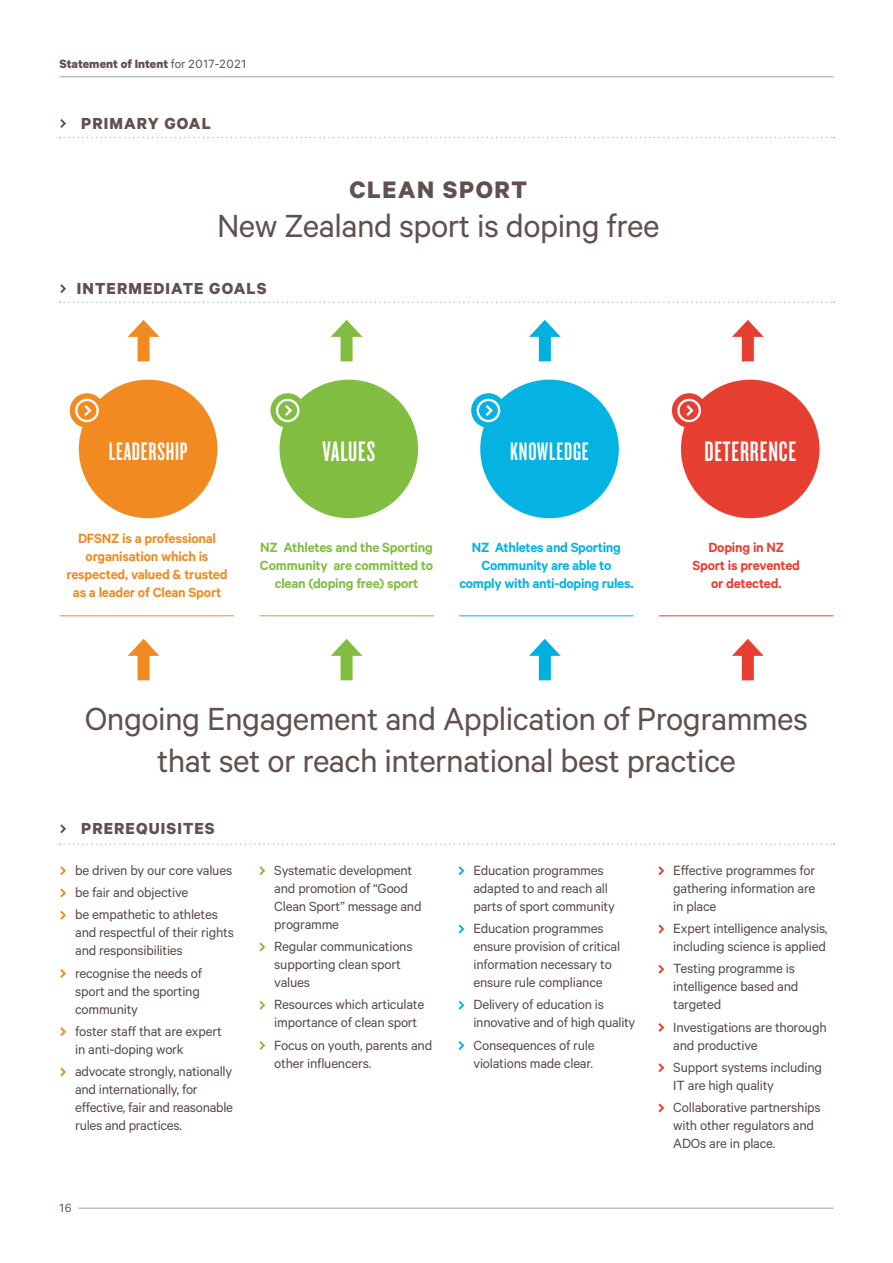
<style>
.page{position:relative;width:893px;height:1263px;background:#fff}
.page>*{position:absolute;margin:0;border:0;box-sizing:border-box;transform-origin:0 0}
.t1{font:36px/42px "Calibre";letter-spacing:-.015em;color:#61514e;text-align:center}
.t2{font:29.25px "Knockout HTF47 Bantamweight";letter-spacing:.03em;color:#fff}
.t3{font:700 26.85px "Calibre";letter-spacing:.06em;color:#61514e}
.t4{font:26.25px "Knockout HTF47 Bantamweight";letter-spacing:.03em;color:#fff}
.t5{font:700 18px "Calibre";letter-spacing:.06em;color:#61514e}
.t6{font:15px/18px "Calibre";letter-spacing:-.015em;color:#594a46}
.t7{font:600 15px/18px "Calibre";letter-spacing:-.015em;color:#f18a21;text-align:center}
.t8{font:600 15px/18px "Calibre";letter-spacing:-.015em;color:#81bd41;text-align:center}
.t9{font:600 15px/18px "Calibre";letter-spacing:-.02em;color:#04b3e2;text-align:center}
.t10{font:600 15px/18px "Calibre";letter-spacing:-.015em;color:#e63e30;text-align:center}
.t11{font:700 13.5px "Calibre";color:#61514e}
.t12{font:13.5px "Calibre";color:#61514e}
.s1{font-weight:400}
</style>
<div class="page">
<svg style="left:60px;top:119px;width:6px;height:9px"></svg>
<svg style="left:60px;top:284px;width:6px;height:9px"></svg>
<svg style="left:60px;top:824px;width:6px;height:9px"></svg>
<svg style="left:60px;top:866px;width:6px;height:9px"></svg>
<svg style="left:60px;top:888px;width:6px;height:9px"></svg>
<svg style="left:60px;top:911px;width:6px;height:9px"></svg>
<svg style="left:60px;top:969px;width:6px;height:9px"></svg>
<svg style="left:60px;top:1027px;width:6px;height:9px"></svg>
<svg style="left:60px;top:1067px;width:6px;height:9px"></svg>
<svg style="left:259px;top:866px;width:6px;height:9px"></svg>
<svg style="left:259px;top:942px;width:6px;height:9px"></svg>
<svg style="left:259px;top:1001px;width:6px;height:9px"></svg>
<svg style="left:259px;top:1041px;width:6px;height:9px"></svg>
<svg style="left:459px;top:866px;width:5px;height:9px"></svg>
<svg style="left:459px;top:924px;width:5px;height:9px"></svg>
<svg style="left:459px;top:1001px;width:5px;height:9px"></svg>
<svg style="left:459px;top:1041px;width:5px;height:9px"></svg>
<svg style="left:658px;top:866px;width:6px;height:9px"></svg>
<svg style="left:658px;top:924px;width:6px;height:9px"></svg>
<svg style="left:658px;top:965px;width:6px;height:9px"></svg>
<svg style="left:658px;top:1023px;width:6px;height:9px"></svg>
<svg style="left:658px;top:1063px;width:6px;height:9px"></svg>
<svg style="left:658px;top:1103px;width:6px;height:9px"></svg>
<div style="left:79px;top:380px;width:138px;height:138px;background:#f18a21;border-radius:50%"></div>
<div style="left:70px;top:393px;width:34px;height:35px;background:#f18a21;border-radius:50%"></div>
<svg style="left:75px;top:399px;width:24px;height:23px"></svg>
<div style="left:480px;top:380px;width:139px;height:138px;background:#04b3e2;border-radius:50%"></div>
<div style="left:471px;top:393px;width:35px;height:35px;background:#04b3e2;border-radius:50%"></div>
<svg style="left:477px;top:399px;width:23px;height:23px"></svg>
<div style="left:280px;top:380px;width:138px;height:138px;background:#81bd41;border-radius:50%"></div>
<div style="left:270px;top:393px;width:35px;height:35px;background:#81bd41;border-radius:50%"></div>
<svg style="left:276px;top:399px;width:24px;height:23px"></svg>
<div style="left:681px;top:380px;width:138px;height:138px;background:#e63e30;border-radius:50%"></div>
<div style="left:672px;top:393px;width:34px;height:35px;background:#e63e30;border-radius:50%"></div>
<svg style="left:677px;top:399px;width:24px;height:23px"></svg>
<hr style="left:60px;top:615px;width:174px;height:1px;background:#f18a21">
<svg style="left:60px;top:137px;width:774px;height:1px"></svg>
<svg style="left:60px;top:302px;width:774px;height:1px"></svg>
<svg style="left:60px;top:843px;width:774px;height:2px"></svg>
<hr style="left:459px;top:615px;width:175px;height:1px;background:#04b3e2">
<hr style="left:259px;top:615px;width:175px;height:1px;background:#81bd41">
<hr style="left:659px;top:615px;width:174px;height:1px;background:#e63e30">
<div style="left:138px;top:649px;width:12px;height:31px;background:#f18a21"></div>
<svg style="left:128px;top:639px;width:31px;height:17px"></svg>
<div style="left:138px;top:330px;width:12px;height:31px;background:#f18a21"></div>
<svg style="left:128px;top:320px;width:31px;height:17px"></svg>
<div style="left:539px;top:649px;width:12px;height:31px;background:#00b1e0"></div>
<svg style="left:529px;top:639px;width:32px;height:17px"></svg>
<div style="left:539px;top:330px;width:12px;height:31px;background:#00b1e0"></div>
<svg style="left:529px;top:320px;width:32px;height:17px"></svg>
<div style="left:341px;top:649px;width:12px;height:31px;background:#81bd41"></div>
<svg style="left:331px;top:639px;width:31px;height:17px"></svg>
<div style="left:341px;top:330px;width:12px;height:31px;background:#81bd41"></div>
<svg style="left:331px;top:320px;width:31px;height:17px"></svg>
<div style="left:742px;top:649px;width:12px;height:31px;background:#e63e30"></div>
<svg style="left:732px;top:639px;width:32px;height:17px"></svg>
<div style="left:742px;top:330px;width:12px;height:31px;background:#e63e30"></div>
<svg style="left:732px;top:320px;width:32px;height:17px"></svg>
<hr style="left:60px;top:76px;width:773px;height:1px;background:#bcbec0">
<hr style="left:78px;top:1207px;width:755px;height:2px;background:#bcbec0">
<p class="t11" style="left:60px;top:56px;width:188px">Statement of Intent <span class="s1">for 2017-2021</span></p>
<p class="t5" style="left:81px;top:113px;width:131px">PRIMARY GOAL</p>
<h3 class="t3" style="left:349px;top:174px;width:179px">CLEAN SPORT</h3>
<h1 class="t1" style="left:217px;top:204px;width:444px">New Zealand sport is doping free</h1>
<p class="t5" style="left:77px;top:278px;width:191px">INTERMEDIATE GOALS</p>
<h3 class="t4" style="left:109px;top:438px;width:80px">LEADERSHIP</h3>
<h2 class="t2" style="left:322px;top:436px;width:54px">VALUES</h2>
<h3 class="t4" style="left:510px;top:438px;width:80px">KNOWLEDGE</h3>
<h2 class="t2" style="left:704px;top:436px;width:93px">DETERRENCE</h2>
<p class="t7" style="left:67px;top:529px;width:162px">DFSNZ is a professional organisation which is respected, valued &amp; trusted as a leader of Clean Sport</p>
<p class="t8" style="left:260px;top:538px;width:175px">NZ Athletes and the Sporting<br>Community are committed to clean (doping free) sport</p>
<p class="t9" style="left:459px;top:538px;width:176px">NZ Athletes and Sporting<br>Community are able to comply with anti-doping rules.</p>
<p class="t10" style="left:692px;top:538px;width:109px">Doping in NZ<br>Sport is prevented or detected.</p>
<h1 class="t1" style="left:85px;top:696px;width:725px">Ongoing Engagement and Application of Programmes that set or reach international best practice</h1>
<p class="t5" style="left:81px;top:818px;width:135px">PREREQUISITES</p>
<p class="t6" style="left:75px;top:858px;width:159px;line-height:22.2px">be driven by our core values be fair and objective<br>be empathetic to athletes</p>
<p class="t6" style="left:75px;top:923px;width:160px">and respectful of their rights and responsibilities</p>
<p class="t6" style="left:75px;top:963px;width:128px">recognise the needs of sport and the sporting community</p>
<p class="t6" style="left:75px;top:1022px;width:148px">foster staff that are expert in anti-doping work</p>
<p class="t6" style="left:75px;top:1062px;width:160px">advocate strongly, nationally and internationally, for effective, fair and reasonable rules and practices.</p>
<p class="t12" style="left:60px;top:1200px;width:14px">16</p>
<p class="t6" style="left:274px;top:861px;width:149px">Systematic development and promotion of “Good<br>Clean Sport” message and programme</p>
<p class="t6" style="left:274px;top:937px;width:140px">Regular communications supporting clean sport values</p>
<p class="t6" style="left:274px;top:995px;width:151px">Resources which articulate importance of clean sport</p>
<p class="t6" style="left:274px;top:1035px;width:159px">Focus on youth, parents and other influencers.</p>
<p class="t6" style="left:473px;top:861px;width:143px">Education programmes adapted to and reach all parts of sport community</p>
<p class="t6" style="left:473px;top:919px;width:148px">Education programmes ensure provision of critical information necessary to ensure rule compliance</p>
<p class="t6" style="left:473px;top:995px;width:163px">Delivery of education is innovative and of high quality</p>
<p class="t6" style="left:473px;top:1035px;width:123px">Consequences of rule violations made clear.</p>
<p class="t6" style="left:673px;top:861px;width:143px;text-align:justify">Effective programmes for gathering information are in place</p>
<p class="t6" style="left:673px;top:919px;width:156px">Expert intelligence analysis, including science is applied</p>
<p class="t6" style="left:673px;top:959px;width:127px">Testing programme is intelligence based and targeted</p>
<p class="t6" style="left:673px;top:1017px;width:155px">Investigations are thorough and productive</p>
<p class="t6" style="left:673px;top:1058px;width:150px">Support systems including<br>IT are high quality</p>
<p class="t6" style="left:673px;top:1098px;width:149px">Collaborative partnerships with other regulators and<br>ADOs are in place.</p>
</div>
